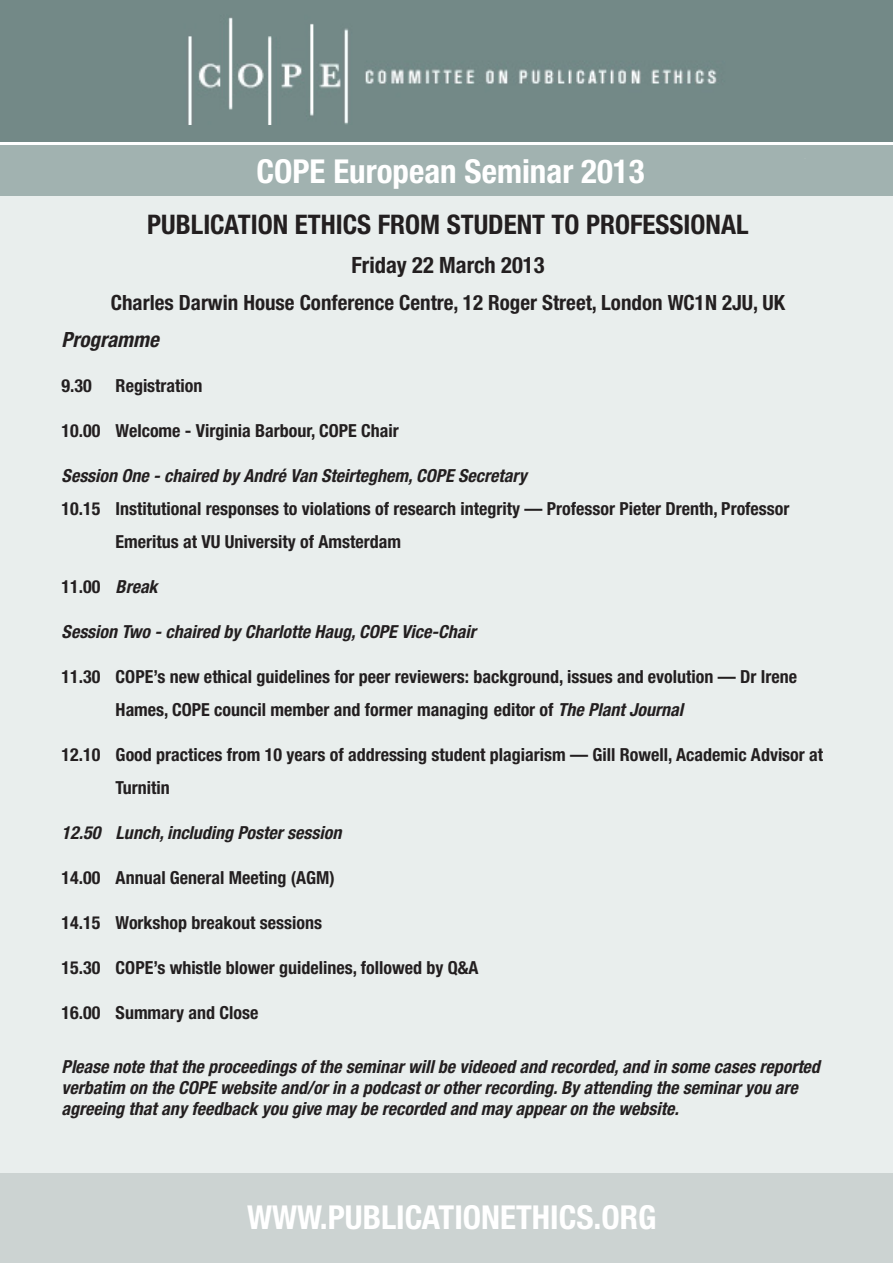
<style>
.page{position:relative;width:893px;height:1263px;background:#fff}
.page>*{position:absolute;margin:0;border:0;box-sizing:border-box;transform-origin:0 0}
.t1{font:700 condensed 33px "Helvetica Neue LT Std";color:#fff}
.Bullets{font:700 condensed 27px "Helvetica Neue LT Std";color:#231f20}
.Bullets-2{font:700 condensed 22.5px "Helvetica Neue LT Std";color:#231f20}
.Bullets-3{font:700 condensed 21px "Helvetica Neue LT Std";color:#231f20}
.Bullets-4{font:italic 700 condensed 21px "Helvetica Neue LT Std";color:#231f20}
.Bullets-5{font:700 condensed 18px/33px "Helvetica Neue LT Std";color:#231f20}
.Bullets-6{font:italic 700 condensed 18px/21px "Helvetica Neue LT Std";color:#231f20}
.s1{font-style:italic}
</style>
<div class="page">
<div style="left:0;top:0;width:893px;height:141px;background:#738987"></div>
<div style="left:0;top:145px;width:893px;height:51px;background:#a1b2b0"></div>
<div style="left:0;top:1172px;width:893px;height:91px;background:#ccd3d2"></div>
<div style="left:0;top:196px;width:893px;height:976px;background:#e9eeed"></div>
<img style="left:188px;top:17px;width:529px;height:107px">
<p class="t1" style="left:256px;top:152px;width:390px">COPE European Seminar 2013</p>
<p class="Bullets" style="left:147px;top:208px;width:603px">PUBLICATION ETHICS FROM STUDENT TO PROFESSIONAL</p>
<p class="Bullets-2" style="left:351px;top:251px;width:195px">Friday 22 March 2013</p>
<p class="Bullets-3" style="left:111px;top:290px;width:676px">Charles Darwin House Conference Centre, 12 Roger Street, London WC1N 2JU, UK</p>
<p class="Bullets-4" style="left:62px;top:327px;width:99px">Programme</p>
<p class="Bullets-5" style="left:62px;top:369px;width:32px">9.30</p>
<p class="Bullets-5" style="left:116px;top:369px;width:88px">Registration</p>
<p class="Bullets-5" style="left:62px;top:414px;width:339px">10.00 Welcome - Virginia Barbour, COPE Chair</p>
<p class="Bullets-6" style="left:62px;top:465px;width:467px">Session One - chaired by André Van Steirteghem, COPE Secretary</p>
<p class="Bullets-5" style="left:62px;top:492px;width:729px">10.15 Institutional responses to violations of research integrity — Professor Pieter Drenth, Professor</p>
<p class="Bullets-5" style="left:116px;top:525px;width:287px">Emeritus at VU University of Amsterdam</p>
<p class="Bullets-5" style="left:62px;top:570px;width:97px">11.00 <span class="s1">Break</span></p>
<p class="Bullets-6" style="left:62px;top:621px;width:415px">Session Two - chaired by Charlotte Haug, COPE Vice-Chair</p>
<p class="Bullets-5" style="left:116px;top:660px;width:683px;text-indent:-54px">11.30 COPE’s new ethical guidelines for peer reviewers: background, issues and evolution — Dr Irene<br>Hames, COPE council member and former managing editor of <span class="s1">The Plant Journal</span></p>
<p class="Bullets-5" style="left:116px;top:738px;width:709px;text-indent:-54px">12.10 Good practices from 10 years of addressing student plagiarism — Gill Rowell, Academic Advisor at<br>Turnitin</p>
<p class="Bullets-6" style="left:62px;top:822px;width:281px">12.50 Lunch, including Poster session</p>
<p class="Bullets-5" style="left:62px;top:861px;width:275px">14.00 Annual General Meeting (AGM)</p>
<p class="Bullets-5" style="left:62px;top:906px;width:262px">14.15 Workshop breakout sessions</p>
<p class="Bullets-5" style="left:62px;top:951px;width:418px">15.30 COPE’s whistle blower guidelines, followed by Q&amp;A</p>
<p class="Bullets-5" style="left:62px;top:996px;width:198px">16.00 Summary and Close</p>
<p class="Bullets-6" style="left:62px;top:1056px;width:760px">Please note that the proceedings of the seminar will be videoed and recorded, and in some cases reported verbatim on the COPE website and/or in a podcast or other recording. By attending the seminar you are agreeing that any feedback you give may be recorded and may appear on the website.</p>
<p class="t1" style="left:247px;top:1197px;width:411px">WWW.PUBLICATIONETHICS.ORG</p>
</div>
